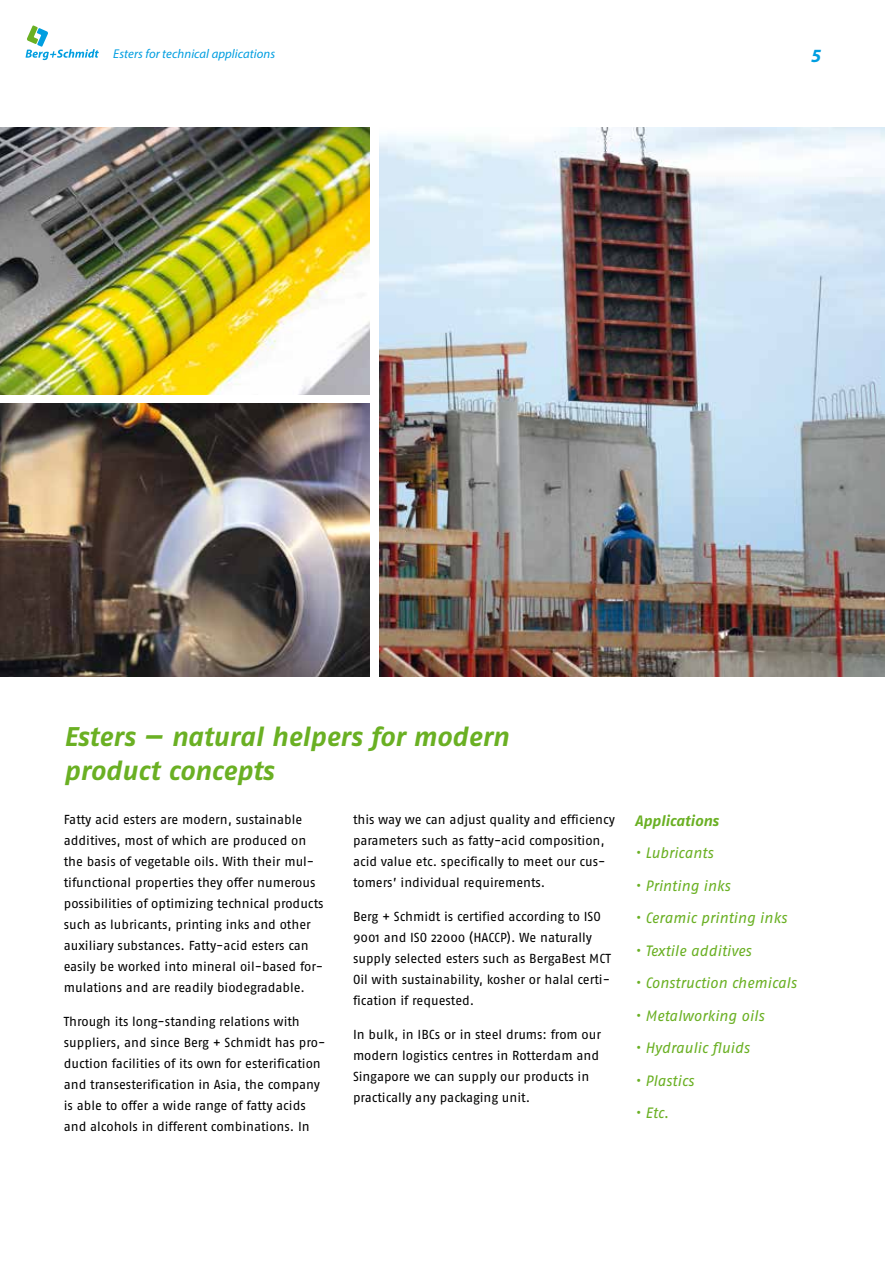
<style>
.page{position:relative;width:885px;height:1263px;background:#fff}
.page>*{position:absolute;margin:0;border:0;box-sizing:border-box;transform-origin:0 0}
.t1{font:italic 700 27px/34.5px "Fago No";color:#6ab023}
.t2{font:italic 700 18.75px "Myriad Pro";color:#009ee0}
.t3{font:italic 15px "Fago No";letter-spacing:-.005em;color:#6ab023}
.t4{font:italic 700 15px "Fago No";color:#6ab023}
.t5{font:13.05px/21px "Fago No";color:#000}
.t6{font:italic 12.75px "Myriad Pro";letter-spacing:.005em;color:#009ee0}
</style>
<div class="page">
<img style="left:0;top:128px;width:369px;height:266px">
<img style="left:379px;top:128px;width:505px;height:548px">
<img style="left:0;top:403px;width:369px;height:273px">
<svg style="left:26px;top:25px;width:73px;height:35px"></svg>
<p class="t6" style="left:113px;top:45px;width:163px">Esters for technical applications</p>
<h2 class="t2" style="left:810px;top:44px;width:12px">5</h2>
<h1 class="t1" style="left:64px;top:719px;width:446px">Esters — natural helpers for modern product concepts</h1>
<p class="t5" style="left:353px;top:809px;width:263px">this way we can adjust quality and efficiency parameters such as fatty-acid composition, acid value etc. specifically to meet our cus&shy;tomers’ individual requirements.</p>
<p class="t5" style="left:353px;top:906px;width:259px">Berg + Schmidt is certified according to ISO 9001 and ISO 22000 (HACCP). We naturally supply selected esters such as BergaBest MCT Oil with sustainability, kosher or halal certi&shy;fication if requested.</p>
<p class="t5" style="left:353px;top:1024px;width:250px">In bulk, in IBCs or in steel drums: from our modern logistics centres in Rotterdam and Singapore we can supply our products in practically any packaging unit.</p>
<p class="t5" style="left:64px;top:809px;width:261px">Fatty acid esters are modern, sustainable additives, most of which are produced on the basis of vegetable oils. With their mul&shy;tifunctional properties they offer numerous possibilities of optimizing technical products such as lubricants, printing inks and other auxiliary substances. Fatty-acid esters can easily be worked into mineral oil-based for&shy;mulations and are readily biodegradable.</p>
<p class="t5" style="left:64px;top:1011px;width:263px">Through its long-standing relations with suppliers, and since Berg + Schmidt has pro&shy;duction facilities of its own for esterification and transesterification in Asia, the company is able to offer a wide range of fatty acids and alcohols in different combinations. In</p>
<p class="t4" style="left:634px;top:812px;width:85px">Applications</p>
<p class="t3" style="left:634px;top:844px;width:80px">• Lubricants</p>
<p class="t3" style="left:634px;top:877px;width:97px">• Printing inks</p>
<p class="t3" style="left:634px;top:909px;width:153px">• Ceramic printing inks</p>
<p class="t3" style="left:634px;top:942px;width:118px">• Textile additives</p>
<p class="t3" style="left:634px;top:974px;width:163px">• Construction chemicals</p>
<p class="t3" style="left:634px;top:1007px;width:131px">• Metalworking oils</p>
<p class="t3" style="left:634px;top:1039px;width:116px">• Hydraulic fluids</p>
<p class="t3" style="left:634px;top:1072px;width:61px">• Plastics</p>
<p class="t3" style="left:634px;top:1104px;width:36px">• Etc.</p>
</div>
